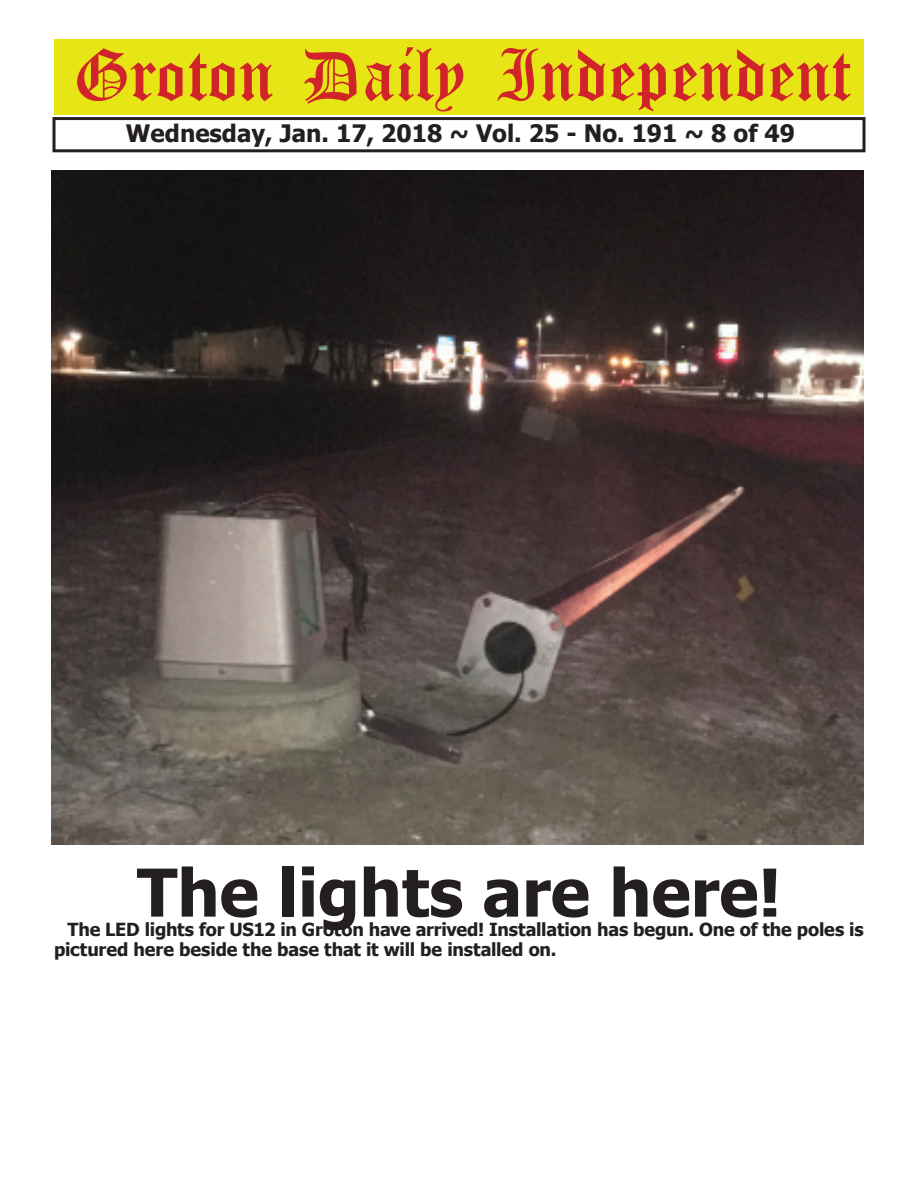
<style>
.page{position:relative;width:918px;height:1188px;background:#fff}
.page>*{position:absolute;margin:0;border:0;box-sizing:border-box;transform-origin:0 0}
.t1{font:700 66px "Tahoma";color:#231f20}
.t2{font:54px "Old English Five";color:#d1232a}
.t3{font:700 24px "Tahoma";color:#231f20}
.t4{font:700 18px/19.5px "Tahoma";letter-spacing:-.01em;color:#231f20}
</style>
<div class="page">
<div style="left:52px;top:117px;width:814px;height:35px;border:3px solid #231f20"></div>
<div style="left:54px;top:40px;width:810px;height:75px;background:#e7e515"></div>
<img style="left:51px;top:171px;width:813px;height:674px">
<h2 class="t2" style="left:73px;top:50px;width:779px">Groton Daily Independent</h2>
<h3 class="t3" style="left:126px;top:116px;width:671px">Wednesday, Jan. 17, 2018 ~ Vol. 25 - No. 191 ~ 8 of 49</h3>
<h1 class="t1" style="left:137px;top:846px;width:646px">The lights are here!</h1>
<p class="t4" style="left:54px;top:919px;width:811px;text-indent:14px">The LED lights for US12 in Groton have arrived! Installation has begun. One of the poles is pictured here beside the base that it will be installed on.</p>
</div>
